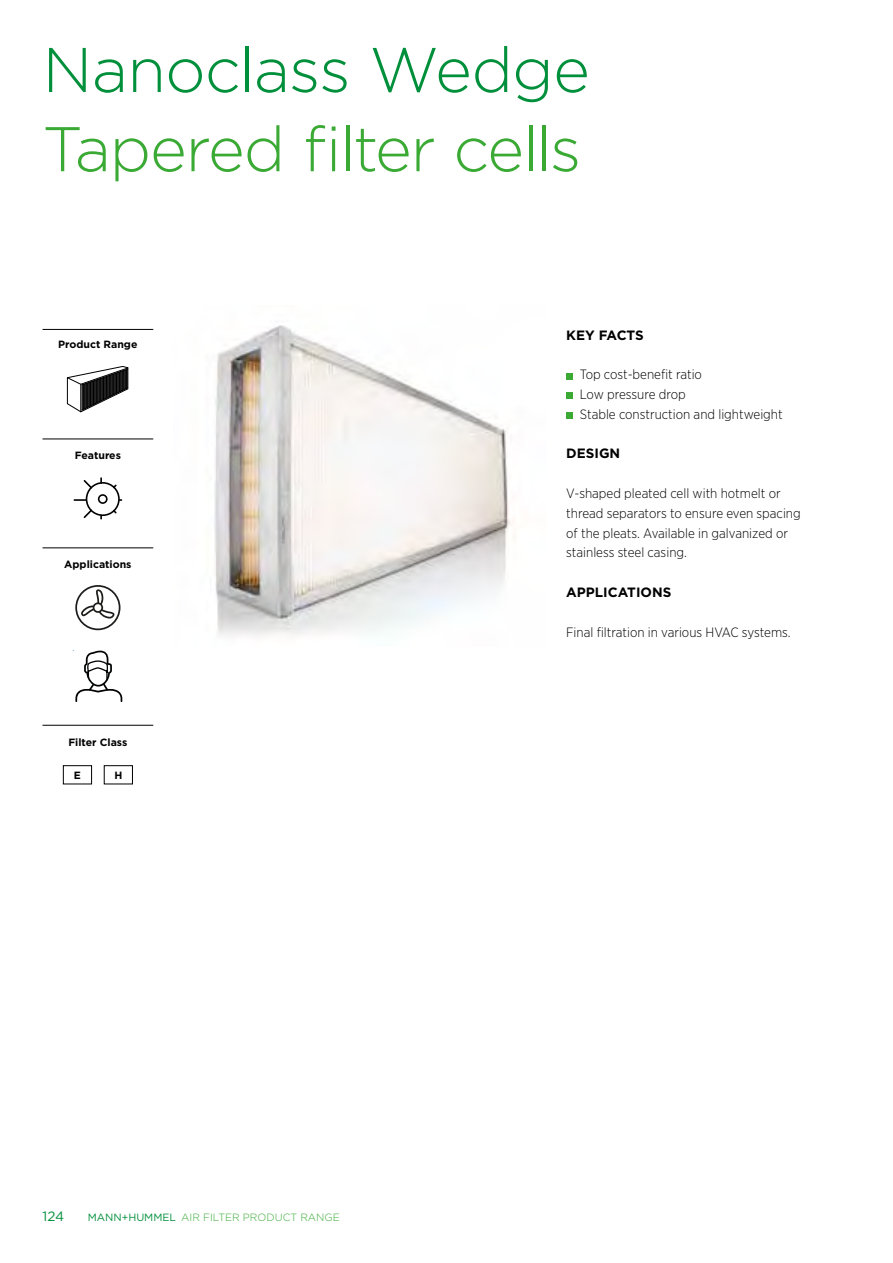
<style>
.page{position:relative;width:893px;height:1263px;background:#fff}
.page>*{position:absolute;margin:0;border:0;box-sizing:border-box;transform-origin:0 0}
.t1{font:300 63px "Gotham";letter-spacing:-.035em;color:#3aaa35}
.t2{font:300 63px "Gotham";letter-spacing:-.015em;color:#008f3a}
.t3{font:300 13.5px/19.8px "Gotham Narrow";color:#000}
.t4{font:700 13.5px "Gotham";color:#000}
.t5{font:13.5px "Gotham";color:#008f3a}
.t6{font:700 10.5px "Gotham";color:#000}
.t7{font:300 10.5px "Gotham";color:#3aaa35}
.s1{font-weight:400;color:#008f3a}
</style>
<div class="page">
<hr style="left:43px;top:329px;width:110px;height:1px;background:#000">
<hr style="left:43px;top:439px;width:110px;height:1px;background:#000">
<hr style="left:43px;top:547px;width:110px;height:1px;background:#000">
<hr style="left:43px;top:725px;width:110px;height:1px;background:#000">
<svg style="left:73px;top:650px;width:49px;height:52px"></svg>
<svg style="left:75px;top:585px;width:45px;height:45px"></svg>
<svg style="left:74px;top:477px;width:48px;height:42px"></svg>
<svg style="left:66px;top:366px;width:62px;height:46px"></svg>
<div style="left:63px;top:765px;width:29px;height:19px;border:1px solid #000"></div>
<div style="left:104px;top:765px;width:29px;height:19px;border:1px solid #000"></div>
<img style="left:214px;top:325px;width:300px;height:311px">
<svg style="left:566px;top:373px;width:6px;height:6px"></svg>
<svg style="left:566px;top:393px;width:6px;height:6px"></svg>
<svg style="left:566px;top:413px;width:6px;height:6px"></svg>
<h1 class="t2" style="left:43px;top:30px;width:549px">Nanoclass Wedge</h1>
<h1 class="t1" style="left:43px;top:109px;width:540px">Tapered filter cells</h1>
<p class="t6" style="left:58px;top:337px;width:81px">Product Range</p>
<p class="t6" style="left:75px;top:449px;width:48px">Features</p>
<p class="t6" style="left:64px;top:557px;width:69px">Applications</p>
<p class="t6" style="left:68px;top:735px;width:60px">Filter Class</p>
<p class="t6" style="left:74px;top:768px;width:9px">E</p>
<p class="t6" style="left:114px;top:768px;width:9px">H</p>
<p class="t5" style="left:43px;top:1207px;width:23px">124</p>
<p class="t7" style="left:88px;top:1210px;width:253px"><span class="s1">MANN+HUMMEL</span> AIR FILTER PRODUCT RANGE</p>
<p class="t4" style="left:566px;top:326px;width:79px">KEY FACTS</p>
<p class="t3" style="left:580px;top:364px;width:204px">Top cost-benefit ratio<br>Low pressure drop<br>Stable construction and lightweight</p>
<p class="t4" style="left:566px;top:445px;width:56px">DESIGN</p>
<p class="t3" style="left:566px;top:483px;width:236px">V-shaped pleated cell with hotmelt or thread separators to ensure even spacing of the pleats. Available in galvanized or stainless steel casing.</p>
<p class="t4" style="left:566px;top:583px;width:107px">APPLICATIONS</p>
<p class="t3" style="left:566px;top:622px;width:226px">Final filtration in various HVAC systems.</p>
</div>
